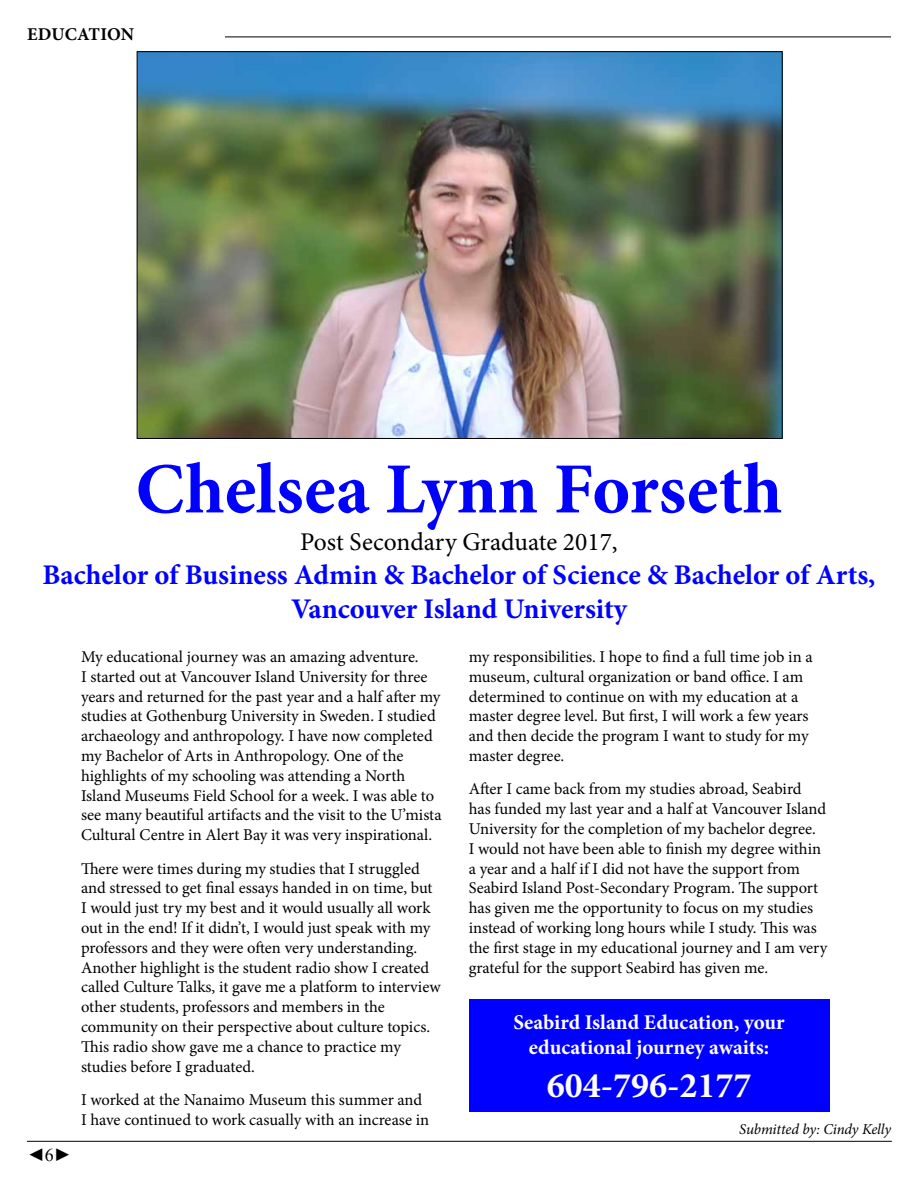
<style>
.page{position:relative;width:918px;height:1188px;background:#fff}
.page>*{position:absolute;margin:0;border:0;box-sizing:border-box;transform-origin:0 0}
.t1{font:700 72px "Minion Pro";color:#00f}
.t2{font:700 36px "Minion Pro";color:#fff}
.t3{font:700 28.5px/34.2px "Minion Pro";color:#00f;text-align:center}
.t4{font:25.5px "Minion Pro";color:#000}
.t5{font:700 21px/25.2px "Minion Pro";color:#fff;text-align:center}
.t6{font:700 18px "Minion Pro";letter-spacing:.005em;color:#000}
.t7{font:18px "Times New Roman";color:#000}
.t8{font:16.5px/19.8px "Minion Pro";letter-spacing:-.005em;color:#000}
.t9{font:italic 15px "Minion Pro";letter-spacing:-.015em;color:#000}
</style>
<div class="page">
<hr style="left:27px;top:1141px;width:865px;height:1px;background:#000">
<hr style="left:87px;top:37px;width:804px;height:1px;background:#000">
<div style="left:27px;top:27px;width:198px;height:23px;background:#fff"></div>
<img style="left:139px;top:53px;width:641px;height:384px">
<div style="left:469px;top:999px;width:360px;height:113px;background:#00f"></div>
<p class="t6" style="left:27px;top:22px;width:109px">EDUCATION</p>
<h1 class="t1" style="left:136px;top:439px;width:648px">Chelsea Lynn Forseth</h1>
<h3 class="t4" style="left:300px;top:525px;width:319px">Post Secondary Graduate 2017,</h3>
<h3 class="t3" style="left:42px;top:557px;width:835px">Bachelor of Business Admin &amp; Bachelor of Science &amp; Bachelor of Arts,<br>Vancouver Island University</h3>
<p class="t7" style="left:27px;top:1142px;width:46px">◄6►</p>
<p class="t8" style="left:81px;top:647px;width:362px">My educational journey was an amazing adventure.<br>I started out at Vancouver Island University for three years and returned for the past year and a half after my studies at Gothenburg University in Sweden. I studied archaeology and anthropology. I have now completed my Bachelor of Arts in Anthropology. One of the highlights of my schooling was attending a North Island Museums Field School for a week. I was able to see many beautiful artifacts and the visit to the U’mista Cultural Centre in Alert Bay it was very inspirational.</p>
<p class="t8" style="left:81px;top:858px;width:361px">There were times during my studies that I struggled and stressed to get final essays handed in on time, but I would just try my best and it would usually all work out in the end! If it didn’t, I would just speak with my professors and they were often very understanding.<br>Another highlight is the student radio show I created called Culture Talks, it gave me a platform to interview other students, professors and members in the community on their perspective about culture topics.<br>This radio show gave me a chance to practice my studies before I graduated.</p>
<p class="t8" style="left:81px;top:1090px;width:350px">I worked at the Nanaimo Museum this summer and<br>I have continued to work casually with an increase in</p>
<p class="t8" style="left:469px;top:647px;width:346px">my responsibilities. I hope to find a full time job in a museum, cultural organization or band office. I am determined to continue on with my education at a master degree level. But first, I will work a few years and then decide the program I want to study for my master degree.</p>
<p class="t8" style="left:469px;top:779px;width:360px">After I came back from my studies abroad, Seabird has funded my last year and a half at Vancouver Island University for the completion of my bachelor degree.<br>I would not have been able to finish my degree within a year and a half if I did not have the support from Seabird Island Post-Secondary Program. The support has given me the opportunity to focus on my studies instead of working long hours while I study. This was the first stage in my educational journey and I am very grateful for the support Seabird has given me.</p>
<p class="t5" style="left:513px;top:1009px;width:273px">Seabird Island Education, your educational journey awaits:</p>
<h2 class="t2" style="left:547px;top:1060px;width:206px">604-796-2177</h2>
<p class="t9" style="left:739px;top:1119px;width:153px">Submitted by: Cindy Kelly</p>
</div>
